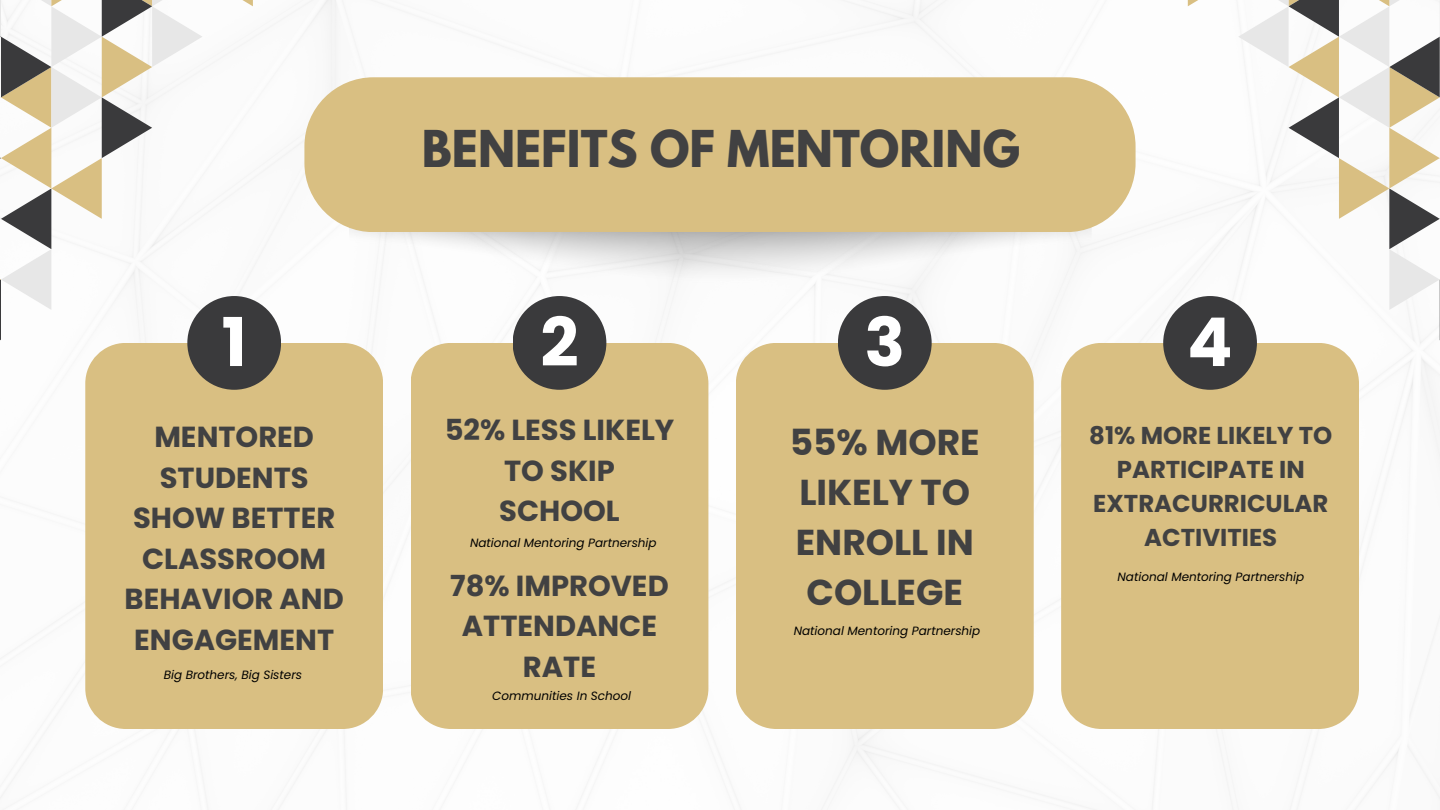
<style>
.page{position:relative;width:1440px;height:810px;background:#fff}
.page>*{position:absolute;margin:0;border:0;box-sizing:border-box;transform-origin:0 0}
.t1{font:700 67.3px "Poppins";color:#fff}
.t2{font:700 45px "League Spartan";color:#414142}
.t3{font:700 36px/50.2px "Poppins";color:#414142}
.t4{font:700 29px/40.5px "Poppins";color:#414142;text-align:center}
.t5{font:700 24.4px/34.1px "Poppins";color:#414142;text-align:center}
.t6{font:italic 12px "Poppins";color:#000}
</style>
<div class="page">
<div style="left:85px;top:343px;width:298px;height:386px;background:#d9bf82;border-radius:40px"></div>
<div style="left:411px;top:343px;width:297px;height:386px;background:#d9bf82;border-radius:40px"></div>
<div style="left:736px;top:343px;width:298px;height:386px;background:#d9bf82;border-radius:40px"></div>
<div style="left:1061px;top:343px;width:298px;height:386px;background:#d9bf82;border-radius:40px"></div>
<div style="left:187px;top:296px;width:94px;height:94px;background:#3a3a3c;border-radius:50%"></div>
<div style="left:513px;top:296px;width:93px;height:94px;background:#3a3a3c;border-radius:50%"></div>
<div style="left:838px;top:296px;width:94px;height:94px;background:#3a3a3c;border-radius:50%"></div>
<div style="left:1163px;top:296px;width:94px;height:94px;background:#3a3a3c;border-radius:50%"></div>
<div style="left:304px;top:77px;width:832px;height:155px;background:#d9bf82;border-radius:69px"></div>
<svg style="left:0;top:0;width:253px;height:340px"></svg>
<svg style="left:1188px;top:0;width:252px;height:340px"></svg>
<p class="t2" style="left:422px;top:126px;width:600px">BENEFITS OF MENTORING</p>
<h1 class="t1" style="left:222px;top:295px;width:27px">1</h1>
<p class="t1" style="left:540px;top:295px;width:40px">2</p>
<p class="t1" style="left:864px;top:295px;width:42px">3</p>
<p class="t1" style="left:1187px;top:295px;width:47px">4</p>
<p class="t4" style="left:125px;top:417px;width:221px">MENTORED<br>STUDENTS<br>SHOW BETTER<br>CLASSROOM<br>BEHAVIOR AND<br>ENGAGEMENT</p>
<h3 class="t6" style="left:164px;top:667px;width:140px">Big Brothers, Big Sisters</h3>
<p class="t4" style="left:445px;top:410px;width:231px">52% LESS LIKELY<br>TO SKIP<br>SCHOOL</p>
<p class="t6" style="left:470px;top:535px;width:188px">National Mentoring Partnership</p>
<p class="t4" style="left:450px;top:565px;width:220px">78% IMPROVED<br>ATTENDANCE<br>RATE</p>
<h2 class="t6" style="left:492px;top:687px;width:141px">Communities In School</h2>
<h3 class="t3" style="left:790px;top:417px;width:191px">55% MORE<br>LIKELY TO<br>ENROLL IN<br>COLLEGE</h3>
<p class="t5" style="left:1089px;top:418px;width:244px">81% MORE LIKELY TO<br>PARTICIPATE IN<br>EXTRACURRICULAR<br>ACTIVITIES</p>
<h3 class="t6" style="left:1117px;top:568px;width:188px">National Mentoring Partnership</h3>
<p class="t6" style="left:794px;top:623px;width:188px">National Mentoring Partnership</p>
</div>
